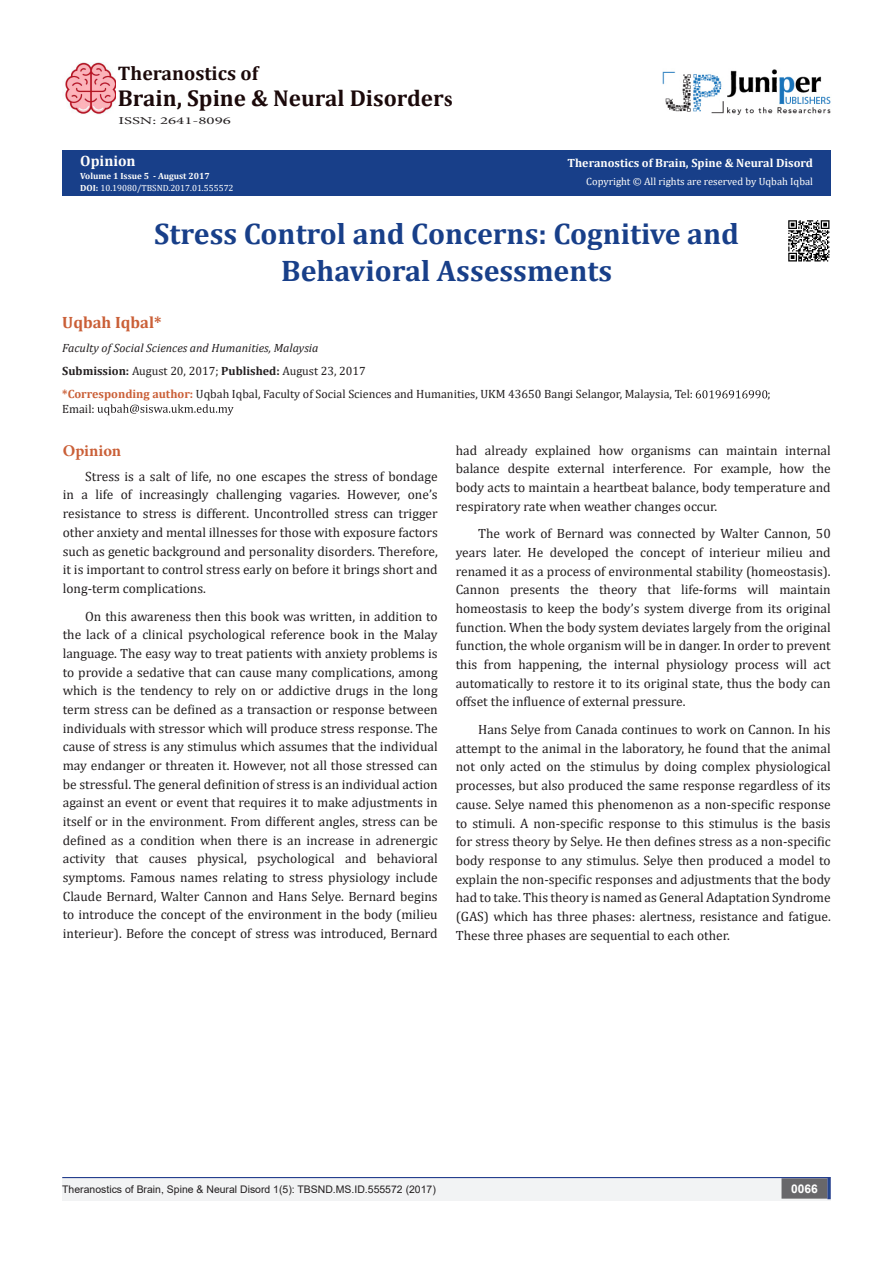
<style>
.page{position:relative;width:893px;height:1263px;background:#fff}
.page>*{position:absolute;margin:0;border:0;box-sizing:border-box;transform-origin:0 0}
.t1{font:700 29.85px/37.3px "Cambria";color:#183f89;text-align:center}
.t2{font:700 23.1px "Cambria";color:#1b090a}
.t3{font:700 19.8px "Cambria";color:#1b090a}
.t4{font:700 16.5px "Cambria";color:#ca5f37}
.t5{font:700 16.5px "Minion Pro";color:#ca5f37}
.t6{font:700 15px "Cambria";color:#fffefc}
.t7{font:13.5px/18.8px "Cambria";color:#231f20;text-align:justify}
.t8{font:12px "Cambria";color:#231f20}
.t9{font:italic 12px "Cambria";color:#231f20}
.t10{font:700 12px "Cambria";color:#fffefc}
.t11{font:700 12px "Arial";color:#fff}
.t12{font:10.5px "Arial";color:#231f20}
.t13{font:10.5px "Cambria";color:#fffefc}
.t14{font:10.5px "Minion Pro";color:#231f20;scale:1.6 1}
.t15{font:9px "Cambria";color:#fff}
.t16{font:700 9px "Cambria";color:#fffefc}
.s1{font-family:"Minion Pro"}
.s2{font-weight:700;color:#fffefc}
.s3{font-weight:700}
.s4{font-weight:700;color:#ca5f37}
</style>
<div class="page">
<div style="left:62px;top:150px;width:769px;height:45px;background:#183f89"></div>
<svg style="left:696px;top:390px;width:71px;height:8px"></svg>
<svg style="left:97px;top:404px;width:137px;height:11px"></svg>
<img style="left:663px;top:69px;width:168px;height:46px">
<div style="left:62px;top:1177px;width:393px;height:24px;background:#f2f3f4"></div>
<div style="left:455px;top:1177px;width:376px;height:24px;background:#f2f3f4"></div>
<div style="left:782px;top:1179px;width:45px;height:19px;background:#68676a"></div>
<div style="left:781px;top:1178px;width:46px;height:20px;border:2px solid #68676a"></div>
<svg style="left:827px;top:1178px;width:4px;height:21px"></svg>
<hr style="left:62px;top:1177px;width:769px;height:1px;background:#253f8e">
<img style="left:788px;top:220px;width:42px;height:42px">
<img style="left:63px;top:62px;width:53px;height:52px">
<p class="t3" style="left:118px;top:59px;width:142px">Theranostics of</p>
<p class="t2" style="left:118px;top:82px;width:336px">Brain, Spine &amp; Neural Disorder<span class="s1">s</span></p>
<p class="t14" style="left:118px;top:114px;width:72px">ISSN: 2641-8096</p>
<p class="t6" style="left:80px;top:151px;width:57px">Opinion</p>
<p class="t16" style="left:80px;top:169px;width:131px">Volume 1 Issue 5 - August 2017</p>
<p class="t15" style="left:80px;top:183px;width:155px"><span class="s2">DOI:</span> 10.19080/TBSND.2017.01.555572</p>
<p class="t10" style="left:567px;top:154px;width:247px">Theranostics of Brain, Spine &amp; Neural Disord</p>
<p class="t13" style="left:586px;top:175px;width:228px">Copyright © All rights are reserved by Uqbah Iqbal</p>
<p class="t1" style="left:154px;top:214px;width:586px">Stress Control and Concerns: Cognitive and<br>Behavioral Assessments</p>
<p class="t4" style="left:62px;top:311px;width:101px">Uqbah Iqbal*</p>
<p class="t9" style="left:62px;top:339px;width:258px">Faculty of Social Sciences and Humanities, Malaysia</p>
<p class="t8" style="left:62px;top:364px;width:305px"><span class="s3">Submission:</span> August 20, 2017; <span class="s3">Published:</span> August 23, 2017</p>
<p class="t8" style="left:62px;top:387px;width:632px"><span class="s4">*Corresponding author:</span> Uqbah Iqbal, Faculty of Social Sciences and Humanities, UKM 43650 Bangi Selangor, Malaysia, Tel:</p>
<p class="t8" style="left:767px;top:387px;width:5px">;</p>
<p class="t8" style="left:62px;top:402px;width:34px">Email:</p>
<p class="t5" style="left:63px;top:439px;width:60px">Opinion</p>
<p class="t7" style="left:63px;top:467px;width:376px;text-indent:22px">Stress is a salt of life, no one escapes the stress of bondage in a life of increasingly challenging vagaries. However, one’s resistance to stress is different. Uncontrolled stress can trigger other anxiety and mental illnesses for those with exposure factors such as genetic background and personality disorders. Therefore, it is important to control stress early on before it brings short and long-term complications.</p>
<p class="t7" style="left:63px;top:606px;width:377px;text-indent:22px">On this awareness then this book was written, in addition to the lack of a clinical psychological reference book in the Malay language. The easy way to treat patients with anxiety problems is to provide a sedative that can cause many complications, among which is the tendency to rely on or addictive drugs in the long term stress can be defined as a transaction or response between individuals with stressor which will produce stress response. The cause of stress is any stimulus which assumes that the individual may endanger or threaten it. However, not all those stressed can be stressful. The general definition of stress is an individual action against an event or event that requires it to make adjustments in itself or in the environment. From different angles, stress can be defined as a condition when there is an increase in adrenergic activity that causes physical, psychological and behavioral symptoms. Famous names relating to stress physiology include Claude Bernard, Walter Cannon and Hans Selye. Bernard begins to introduce the concept of the environment in the body (milieu interieur). Before the concept of stress was introduced, Bernard</p>
<p class="t7" style="left:456px;top:441px;width:376px">had already explained how organisms can maintain internal balance despite external interference. For example, how the body acts to maintain a heartbeat balance, body temperature and respiratory rate when weather changes occur.</p>
<p class="t7" style="left:456px;top:524px;width:377px;text-indent:22px">The work of Bernard was connected by Walter Cannon, 50 years later. He developed the concept of interieur milieu and renamed it as a process of environmental stability (homeostasis).<br>Cannon presents the theory that life-forms will maintain homeostasis to keep the body’s system diverge from its original function. When the body system deviates largely from the original function, the whole organism will be in danger. In order to prevent this from happening, the internal physiology process will act automatically to restore it to its original state, thus the body can offset the influence of external pressure.</p>
<p class="t7" style="left:456px;top:720px;width:377px;text-indent:22px">Hans Selye from Canada continues to work on Cannon. In his attempt to the animal in the laboratory, he found that the animal not only acted on the stimulus by doing complex physiological processes, but also produced the same response regardless of its cause. Selye named this phenomenon as a non-specific response to stimuli. A non-specific response to this stimulus is the basis for stress theory by Selye. He then defines stress as a non-specific body response to any stimulus. Selye then produced a model to explain the non-specific responses and adjustments that the body had to take. This theory is named as General Adaptation Syndrome (GAS) which has three phases: alertness, resistance and fatigue.<br>These three phases are sequential to each other.</p>
<p class="t12" style="left:62px;top:1182px;width:375px">Theranostics of Brain, Spine &amp; Neural Disord 1(5): TBSND.MS.ID.555572 (2017)</p>
<p class="t11" style="left:791px;top:1180px;width:28px">0066</p>
</div>
